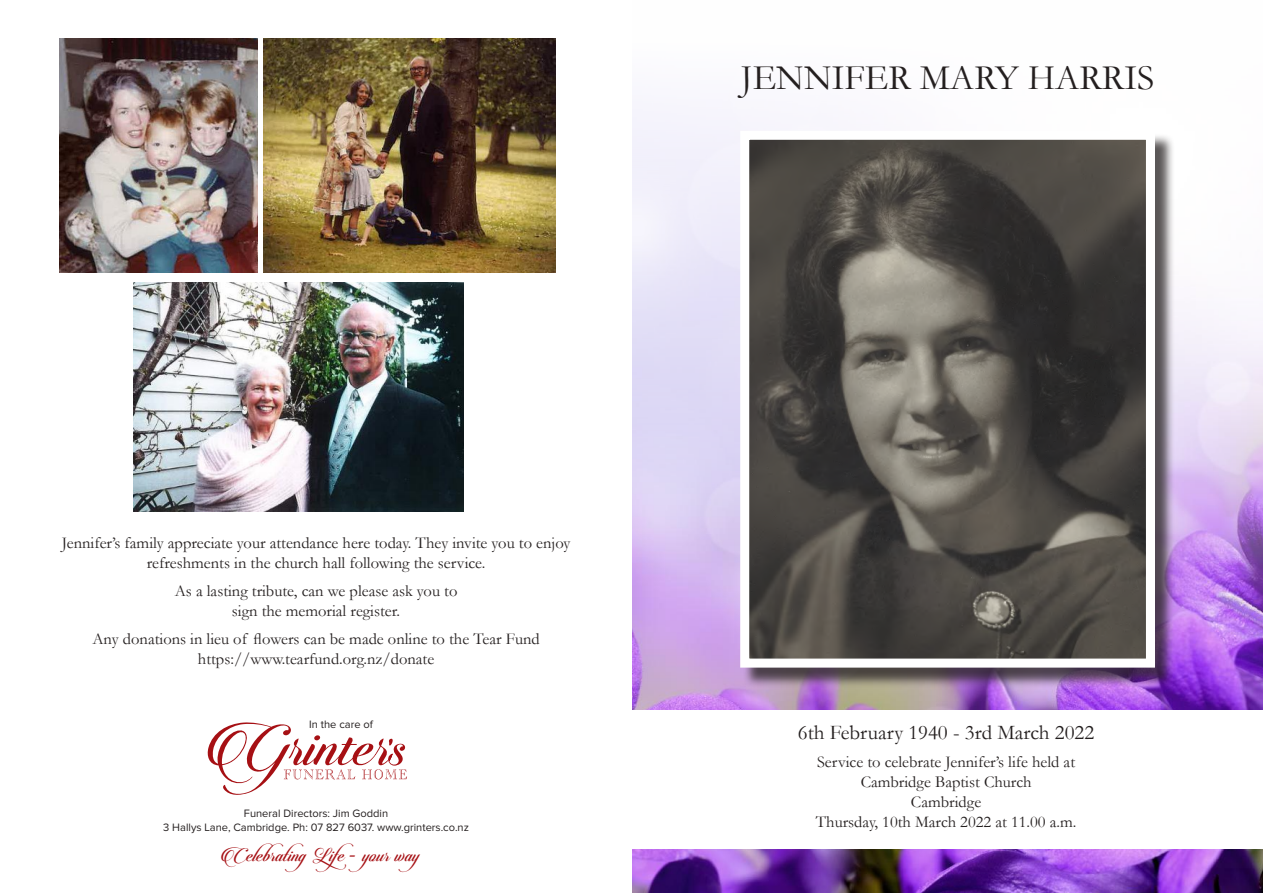
<style>
.page{position:relative;width:1263px;height:893px;background:#fff}
.page>*{position:absolute;margin:0;border:0;box-sizing:border-box;transform-origin:0 0}
.t1{font:36px "Garamond";color:#241f1f}
.t2{font:22.05px "Candlescript Demo Version";color:#a61014}
.t3{font:21px "Garamond";color:#241f1f}
.t4{font:16.5px/19.8px "Garamond";color:#241f1f;text-align:center}
.t5{font:11.1px/13.4px "Proxima Nova";color:#241f1f;text-align:center}
.s1{font-family:"Minion Pro"}
</style>
<div class="page">
<img style="left:632px;top:109px;width:631px;height:784px">
<svg style="left:207px;top:722px;width:200px;height:73px"></svg>
<div style="left:632px;top:710px;width:631px;height:139px;background:#fff"></div>
<div style="left:743px;top:134px;width:431px;height:554px;background:#241f1f;opacity:.75"></div>
<img style="left:750px;top:141px;width:395px;height:517px">
<div style="left:740px;top:131px;width:415px;height:537px;border:9px solid #fff"></div>
<img style="left:59px;top:38px;width:198px;height:234px">
<img style="left:544px;top:38px;width:12px;height:234px">
<img style="left:264px;top:38px;width:280px;height:234px">
<img style="left:133px;top:282px;width:331px;height:230px">
<h1 class="t1" style="left:741px;top:53px;width:415px">JENNIFER MARY HARRIS</h1>
<p class="t4" style="left:62px;top:532px;width:510px">Jennifer’s family appreciate your attendance here today. They invite you to enjoy refreshments in the church hall following the service.</p>
<p class="t4" style="left:175px;top:581px;width:284px">As a lasting tribute, can we please ask you to sign the memorial register.</p>
<p class="t4" style="left:92px;top:629px;width:449px">Any donations in lieu of flowers can be made online to the Tear Fund https://www.tearfund.org.nz/donate</p>
<p class="t5" style="left:309px;top:719px;width:65px">In the care of</p>
<p class="t5" style="left:163px;top:807px;width:307px">Funeral Directors: Jim Goddin<br>3 Hallys Lane, Cambridge. Ph: 07 827 6037. www.grinters.co.nz</p>
<h2 class="t2" style="left:219px;top:840px;width:216px">CelebratingLife <span class="s1">-</span> your way</h2>
<p class="t3" style="left:798px;top:718px;width:298px">6th February 1940 - 3rd March 2022</p>
<p class="t4" style="left:816px;top:752px;width:262px">Service to celebrate Jennifer’s life held at<br>Cambridge Baptist Church<br>Cambridge<br>Thursday, 10th March 2022 at 11.00 a.m.</p>
</div>
